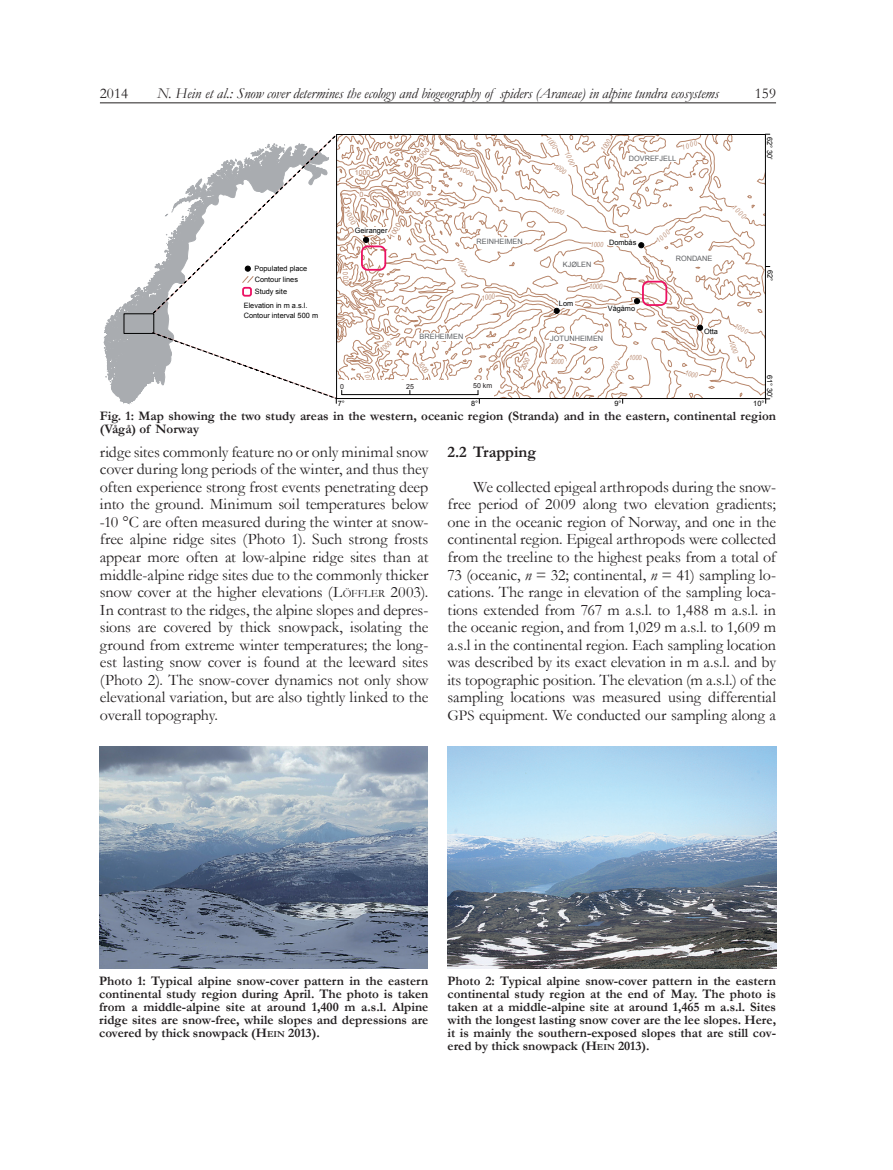
<style>
.page{position:relative;width:893px;height:1170px;background:#fff}
.page>*{position:absolute;margin:0;border:0;box-sizing:border-box;transform-origin:0 0}
.Fließtext{font:16.05px/17.5px "Garamond";letter-spacing:-.005em;color:#231f20;text-align:justify}
.EK_Unterüberschrift{font:700 16.05px "Garamond";color:#231f20}
.t1{font:italic 15px "Garamond";letter-spacing:-.01em;color:#231f20}
.t2{font:15px "Garamond";color:#231f20}
.EK_Abbildungsuntersc{font:700 13.05px/13px "Garamond";color:#231f20;text-align:justify}
.t3{font:7.35px/9.1px "Arial";color:#000}
.t4{font:7.35px "Arial";color:#5e6063}
.t5{font:italic 7.35px "Arial Narrow";color:#b8876c}
.t6{font:7.35px "Arial";color:#b8876c}
.t7{font:italic 7.05px "Arial Narrow";color:#b8876c}
.t8{font:7.05px "Arial";color:#b8876c}
.t9{font:7.05px "Arial Narrow";color:#b8876c}
.t10{font:7.05px "Arial";color:#231f20}
.s1{font-size:7.35px}
.s2{font-style:inherit}
.s3{font-size:11.25px}
.s4{font-style:italic}
.s5{font-size:15px}
.s6{font-size:9.15px}
</style>
<div class="page">
<hr style="left:100px;top:103px;width:676px;height:1px;background:#231f20">
<svg style="left:103px;top:133px;width:668px;height:272px"></svg>
<svg style="left:152px;top:133px;width:519px;height:272px"></svg>
<div style="left:336px;top:134px;width:430px;height:265px;border:1px solid #000"></div>
<img style="left:99px;top:746px;width:329px;height:222px">
<img style="left:448px;top:746px;width:328px;height:222px">
<p class="t2" style="left:100px;top:83px;width:30px">2014</p>
<p class="t1" style="left:157px;top:83px;width:563px">N. Hein et al.: Snow cover determines the ecology and biogeography of spiders (Araneae) in alpine tundra ecosystems</p>
<p class="t2" style="left:755px;top:83px;width:23px">159</p>
<p class="t3" style="left:255px;top:263px;width:54px">Populated place</p>
<p class="t3" style="left:244px;top:301px;width:76px">Elevation in m a.s.l.<br>Contour interval 500 m</p>
<p class="t3" style="left:255px;top:274px;width:45px;line-height:11.6px">Contour lines<br>Study site</p>
<p class="t8" style="left:355px;top:167px;width:17px">1000</p>
<p class="t8" style="left:414px;top:157px;width:17px;rotate:-48deg">1000</p>
<p class="t6" style="left:360px;top:189px;width:6px">0</p>
<p class="t8" style="left:405px;top:188px;width:17px">1000</p>
<p class="t8" style="left:387px;top:235px;width:18px;rotate:-61deg">100<span class="s1">0</span></p>
<p class="t8" style="left:351px;top:207px;width:18px;rotate:63deg">1000</p>
<p class="t3" style="left:355px;top:226px;width:34px">Geiranger</p>
<p class="t9" style="left:350px;top:267px;width:17px;rotate:84deg">1000</p>
<p class="t8" style="left:461px;top:164px;width:17px;rotate:24deg">1000</p>
<p class="t7" style="left:552px;top:135px;width:14px;rotate:54deg">1000</p>
<p class="t7" style="left:571px;top:149px;width:16px;rotate:65deg">1000</p>
<p class="t7" style="left:557px;top:161px;width:14px;rotate:32deg">1000</p>
<p class="t7" style="left:598px;top:148px;width:14px;rotate:-57deg">1000</p>
<p class="t7" style="left:681px;top:143px;width:17px;rotate:-16deg">1000</p>
<p class="t4" style="left:629px;top:153px;width:49px">DOVREFJELL</p>
<p class="t3" style="left:774px;top:137px;width:24px;rotate:90deg">62° 30’</p>
<p class="t7" style="left:554px;top:204px;width:14px;rotate:22deg">1000</p>
<p class="t7" style="left:737px;top:203px;width:17px;rotate:42deg">100<span class="s1">0</span></p>
<p class="t5" style="left:464px;top:257px;width:15px;rotate:64deg">1000</p>
<p class="t4" style="left:477px;top:236px;width:48px">REINHEIMEN</p>
<p class="t5" style="left:481px;top:293px;width:15px;rotate:-6deg">1000</p>
<p class="t3" style="left:609px;top:237px;width:29px">Dombås</p>
<p class="t7" style="left:591px;top:239px;width:14px">1000</p>
<p class="t5" style="left:589px;top:281px;width:15px">1000</p>
<p class="t4" style="left:563px;top:259px;width:30px">KJØLEN</p>
<p class="t3" style="left:559px;top:299px;width:16px">Lom</p>
<p class="t3" style="left:608px;top:303px;width:29px">Vågåmo</p>
<p class="t7" style="left:654px;top:238px;width:17px;rotate:-41deg">1000</p>
<p class="t4" style="left:676px;top:253px;width:38px">RONDANE</p>
<p class="t3" style="left:775px;top:270px;width:13px;rotate:90deg">62°</p>
<p class="t7" style="left:737px;top:321px;width:15px;rotate:22deg">100 0</p>
<p class="t3" style="left:704px;top:327px;width:15px">Otta</p>
<p class="t4" style="left:420px;top:331px;width:45px">BREHEIMEN</p>
<p class="t4" style="left:550px;top:333px;width:55px">JOTUNHEIMEN</p>
<p class="t9" style="left:378px;top:346px;width:14px;rotate:-41deg">1000</p>
<p class="t7" style="left:736px;top:339px;width:14px;rotate:70deg">1000</p>
<p class="t7" style="left:629px;top:352px;width:14px">1000</p>
<p class="t9" style="left:518px;top:367px;width:14px;rotate:-65deg">2000</p>
<p class="t7" style="left:551px;top:356px;width:14px">2000</p>
<p class="t7" style="left:607px;top:369px;width:14px;rotate:-55deg">1000</p>
<p class="t9" style="left:424px;top:359px;width:14px;rotate:55deg">1000</p>
<p class="t7" style="left:686px;top:368px;width:14px;rotate:10deg">1000</p>
<p class="t7" style="left:371px;top:369px;width:17px;rotate:77deg">100<span class="s1">0</span></p>
<p class="t3" style="left:774px;top:375px;width:24px;rotate:90deg">61° 30’</p>
<p class="t10" style="left:340px;top:381px;width:5px">0</p>
<p class="t10" style="left:406px;top:381px;width:9px">25</p>
<p class="t10" style="left:473px;top:381px;width:21px">50 km</p>
<p class="EK_Abbildungsuntersc" style="left:100px;top:409px;width:678px">Fig. 1: Map showing the two study areas in the western, oceanic region (Stranda) and in the eastern, continental region (Vågå) of Norway</p>
<p class="t3" style="left:338px;top:398px;width:9px">7°</p>
<p class="t3" style="left:471px;top:398px;width:9px">8°</p>
<p class="t3" style="left:615px;top:398px;width:9px">9°</p>
<p class="t3" style="left:753px;top:399px;width:13px">10°</p>
<p class="Fließtext" style="left:100px;top:442px;width:330px">ridge sites commonly feature no or only minimal snow cover during long periods of the winter, and thus they often experience strong frost events penetrating deep into the ground. Minimum soil temperatures below -10 °C are often measured during the winter at snow&shy;free alpine ridge sites (Photo 1). Such strong frosts appear more often at low-alpine ridge sites than at middle-alpine ridge sites due to the commonly thicker snow cover at the higher elevations (<span class="s2">L</span><span class="s3">öffler</span> 2003).<br>In contrast to the ridges, the alpine slopes and depres&shy;sions are covered by thick snowpack, isolating the ground from extreme winter temperatures; the long&shy;est lasting snow cover is found at the leeward sites (Photo 2). The snow-cover dynamics not only show elevational variation, but are also tightly linked to the overall topography.</p>
<p class="EK_Unterüberschrift" style="left:448px;top:440px;width:90px">2.2 Trapping</p>
<p class="Fließtext" style="left:448px;top:477px;width:330px;text-indent:26px">We collected epigeal arthropods during the snow&shy;free period of 2009 along two elevation gradients; one in the oceanic region of Norway, and one in the continental region. Epigeal arthropods were collected from the treeline to the highest peaks from a total of 73 (oceanic, <span class="s4">n</span> = 32; continental, <span class="s4">n</span> = 41) sampling lo&shy;cations. The range in elevation of the sampling loca&shy;tions extended from 767 m a.s.l. to 1,488 m a.s.l. in the oceanic region, and from 1,029 m a.s.l. to 1,609 m a.s.l in the continental region. Each sampling location was described by its exact elevation in m a.s.l. and by its topographic position. The elevation (m a.s.l.) of the sampling locations was measured using differential <span class="s5">GPS</span> equipment. We conducted our sampling along a</p>
<p class="EK_Abbildungsuntersc" style="left:99px;top:974px;width:331px">Photo 1: Typical alpine snow-cover pattern in the eastern continental study region during April. The photo is taken from a middle-alpine site at around 1,400 m a.s.l. Alpine ridge sites are snow-free, while slopes and depressions are covered by thick snowpack (<span class="s2">H</span><span class="s6">EIN</span> 2013).</p>
<p class="EK_Abbildungsuntersc" style="left:448px;top:974px;width:330px">Photo 2: Typical alpine snow-cover pattern in the eastern continental study region at the end of May. The photo is taken at a middle-alpine site at around 1,465 m a.s.l. Sites with the longest lasting snow cover are the lee slopes. Here, it is mainly the southern-exposed slopes that are still cov&shy;ered by thick snowpack (<span class="s2">H</span><span class="s6">EIN</span> 2013).</p>
</div>
